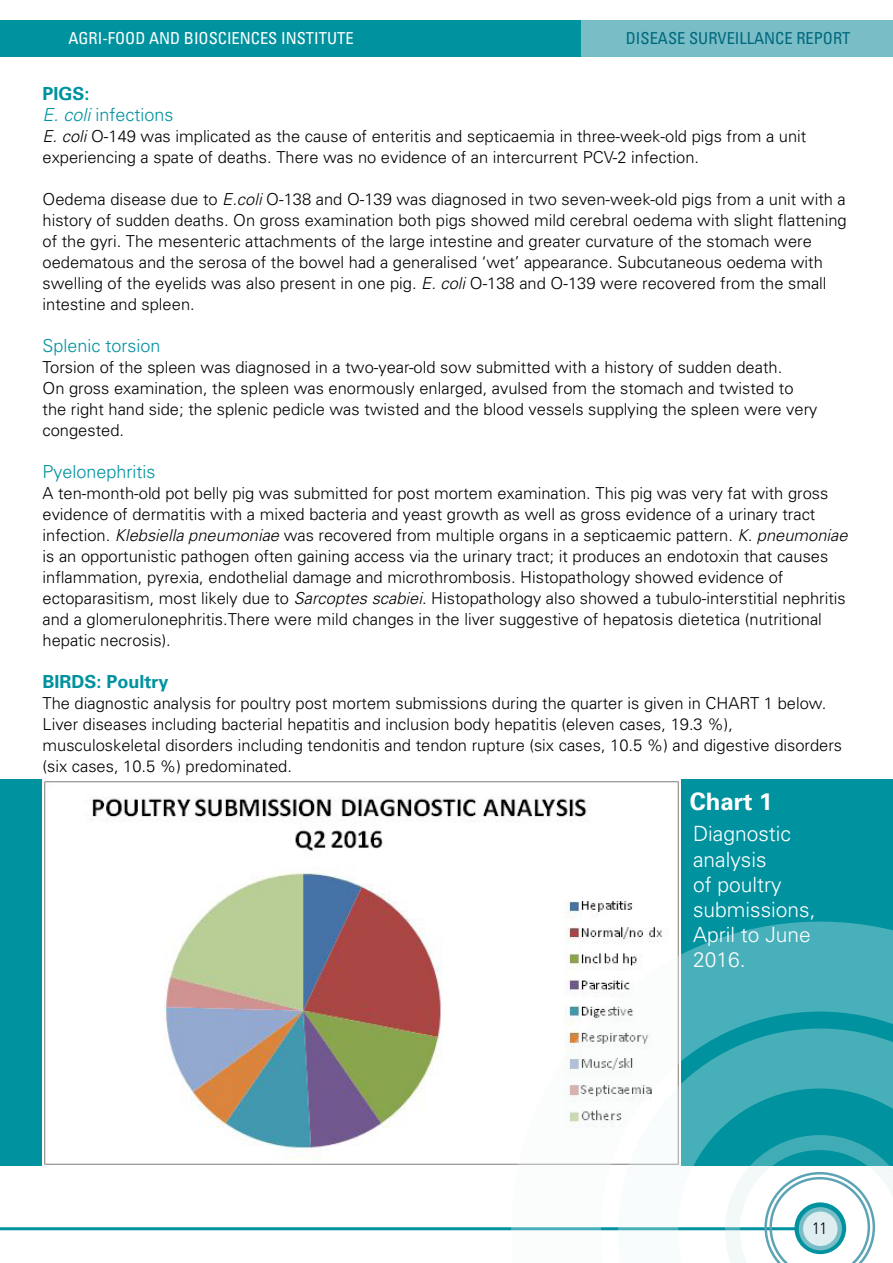
<style>
.page{position:relative;width:893px;height:1263px;background:#fff}
.page>*{position:absolute;margin:0;border:0;box-sizing:border-box;transform-origin:0 0}
.t1{font:700 24px "Univers";color:#fff}
.t2{font:300 21px/25.2px "Univers";color:#fff}
.t3{font:300 18px/21px "Univers";color:#00929f}
.t4{font:700 18px "Univers";color:#00929f}
.t5{font:300 16.5px/21px "Univers";color:#000}
.t6{font:condensed 16.5px "Univers";color:#fff}
.t7{font:condensed 16.5px "Univers";color:#00687c}
.t8{font:300 condensed 16.5px "Univers";color:#000}
.s1{font-weight:700}
.s2{font-style:italic}
</style>
<div class="page">
<div style="left:0;top:20px;width:582px;height:36px;background:#00929f"></div>
<div style="left:582px;top:20px;width:311px;height:36px;background:#79bec7"></div>
<hr style="left:0;top:1227px;width:833px;height:3px;background:#00929f">
<div style="left:0;top:779px;width:893px;height:387px;background:#00929f"></div>
<img style="left:43px;top:779px;width:637px;height:387px">
<svg style="left:511px;top:921px;width:382px;height:310px"></svg>
<svg style="left:725px;top:1135px;width:168px;height:128px"></svg>
<p class="t6" style="left:68px;top:28px;width:287px">AGRI-FOOD AND BIOSCIENCES INSTITUTE</p>
<p class="t7" style="left:626px;top:28px;width:226px">DISEASE SURVEILLANCE REPORT</p>
<p class="t3" style="left:43px;top:82px;width:133px"><span class="s1">PIGS:<br></span><span class="s2">E. coli</span> infections</p>
<p class="t5" style="left:43px;top:125px;width:765px"><span class="s2">E. coli</span> O-149 was implicated as the cause of enteritis and septicaemia in three-week-old pigs from a unit experiencing a spate of deaths. There was no evidence of an intercurrent PCV-2 infection.</p>
<p class="t5" style="left:43px;top:188px;width:806px">Oedema disease due to <span class="s2">E.coli</span> O-138 and O-139 was diagnosed in two seven-week-old pigs from a unit with a history of sudden deaths. On gross examination both pigs showed mild cerebral oedema with slight flattening of the gyri. The mesenteric attachments of the large intestine and greater curvature of the stomach were oedematous and the serosa of the bowel had a generalised ‘wet’ appearance. Subcutaneous oedema with swelling of the eyelids was also present in one pig. <span class="s2">E. coli</span> O-138 and O-139 were recovered from the small intestine and spleen.</p>
<p class="t3" style="left:43px;top:334px;width:120px">Splenic torsion</p>
<p class="t5" style="left:43px;top:356px;width:776px">Torsion of the spleen was diagnosed in a two-year-old sow submitted with a history of sudden death.<br>On gross examination, the spleen was enormously enlarged, avulsed from the stomach and twisted to the right hand side; the splenic pedicle was twisted and the blood vessels supplying the spleen were very congested.</p>
<p class="t3" style="left:43px;top:460px;width:115px">Pyelonephritis</p>
<p class="t5" style="left:43px;top:482px;width:807px">A ten-month-old pot belly pig was submitted for post mortem examination. This pig was very fat with gross evidence of dermatitis with a mixed bacteria and yeast growth as well as gross evidence of a urinary tract infection. <span class="s2">Klebsiella pneumoniae</span> was recovered from multiple organs in a septicaemic pattern. <span class="s2">K. pneumoniae </span>is an opportunistic pathogen often gaining access via the urinary tract; it produces an endotoxin that causes inflammation, pyrexia, endothelial damage and microthrombosis. Histopathology showed evidence of ectoparasitism, most likely due to <span class="s2">Sarcoptes scabiei</span>. Histopathology also showed a tubulo-interstitial nephritis and a glomerulonephritis.There were mild changes in the liver suggestive of hepatosis dietetica (nutritional hepatic necrosis).</p>
<p class="t4" style="left:43px;top:670px;width:128px">BIRDS: Poultry</p>
<p class="t5" style="left:43px;top:692px;width:801px">The diagnostic analysis for poultry post mortem submissions during the quarter is given in CHART 1 below.<br>Liver diseases including bacterial hepatitis and inclusion body hepatitis (eleven cases, 19.3 %), musculoskeletal disorders including tendonitis and tendon rupture (six cases, 10.5 %) and digestive disorders (six cases, 10.5 %) predominated.</p>
<h1 class="t1" style="left:690px;top:785px;width:84px">Chart 1</h1>
<p class="t2" style="left:693px;top:821px;width:124px">Diagnostic analysis<br>of poultry submissions,<br>April to June<br>2016.</p>
<p class="t8" style="left:812px;top:1218px;width:16px">11</p>
</div>
